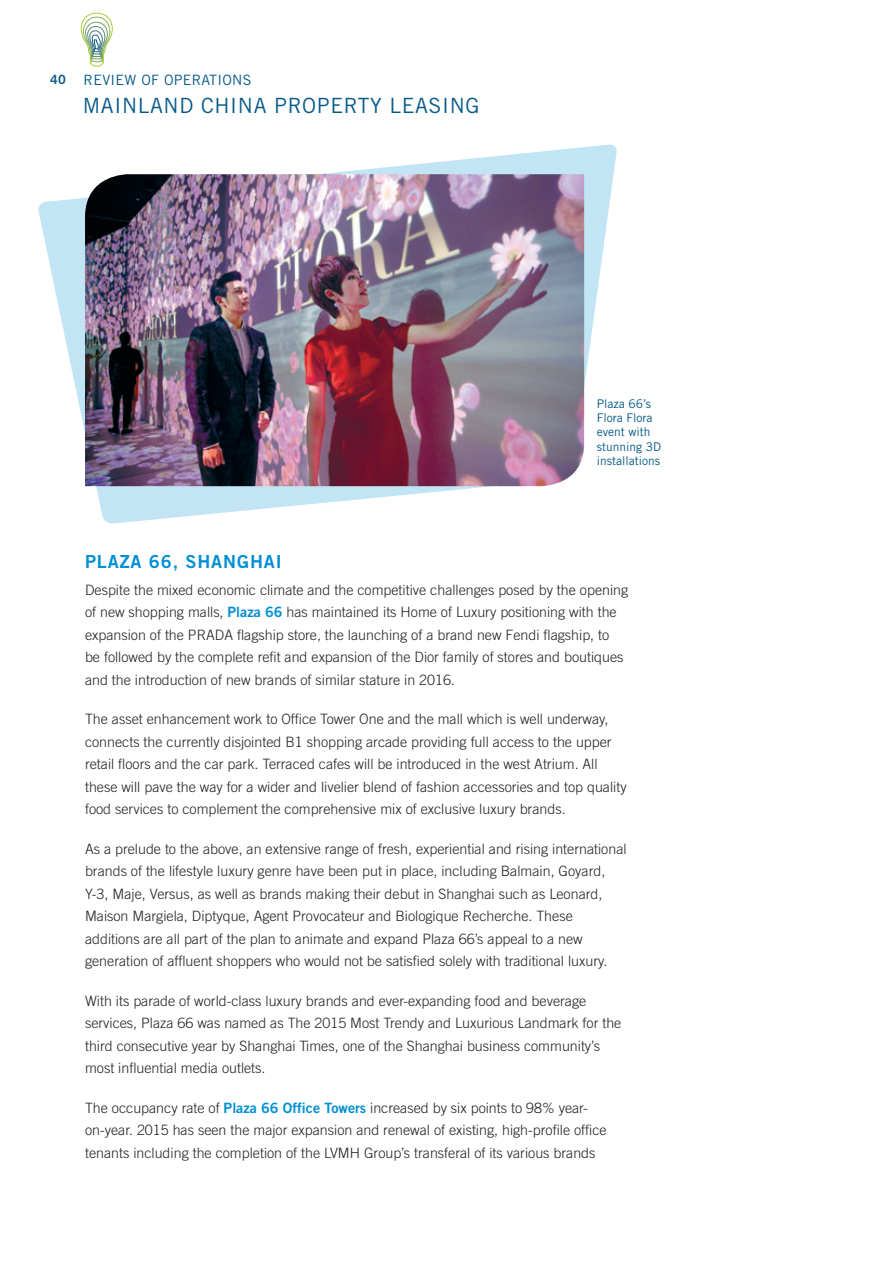
<style>
.page{position:relative;width:893px;height:1263px;background:#fff}
.page>*{position:absolute;margin:0;border:0;box-sizing:border-box;transform-origin:0 0}
.t1{font:21px "Trade Gothic LT Std";letter-spacing:.03em;color:#075a88}
.t2{font:18px "Trade Gothic LT Std Bd 2";letter-spacing:.05em;color:#008fd5}
.t3{font:300 14.25px/22.5px "Trade Gothic LT Std";color:#231f20}
.t4{font:14.25px "Trade Gothic LT Std";letter-spacing:.02em;color:#075a88}
.t5{font:12px/14.2px "Trade Gothic LT Std";color:#075a88}
.s1{font-family:"Trade Gothic LT Std Bd 2";font-size:12.75px}
.s2{font-family:"Trade Gothic LT Std Bd 2";font-weight:400;color:#008fd5}
</style>
<div class="page">
<svg style="left:80px;top:12px;width:33px;height:55px"></svg>
<svg style="left:38px;top:144px;width:579px;height:380px"></svg>
<img style="left:85px;top:174px;width:499px;height:312px">
<p class="t4" style="left:50px;top:71px;width:203px"><span class="s1">40</span> Review of Operations</p>
<h1 class="t1" style="left:83px;top:93px;width:398px">Mainland China Property Leasing</h1>
<p class="t5" style="left:597px;top:396px;width:66px">Plaza 66’s<br>Flora Flora event with stunning 3D installations</p>
<p class="t2" style="left:85px;top:550px;width:198px">Plaza 66, Shanghai</p>
<p class="t3" style="left:85px;top:578px;width:545px">Despite the mixed economic climate and the competitive challenges posed by the opening of new shopping malls, <span class="s2">Plaza 66</span> has maintained its Home of Luxury positioning with the expansion of the PRADA flagship store, the launching of a brand new Fendi flagship, to<br>be followed by the complete refit and expansion of the Dior family of stores and boutiques and the introduction of new brands of similar stature in 2016.</p>
<p class="t3" style="left:85px;top:708px;width:543px">The asset enhancement work to Office Tower One and the mall which is well underway, connects the currently disjointed B1 shopping arcade providing full access to the upper retail floors and the car park. Terraced cafes will be introduced in the west Atrium. All these will pave the way for a wider and livelier blend of fashion accessories and top quality food services to complement the comprehensive mix of exclusive luxury brands.</p>
<p class="t3" style="left:85px;top:837px;width:543px">As a prelude to the above, an extensive range of fresh, experiential and rising international brands of the lifestyle luxury genre have been put in place, including Balmain, Goyard, Y-3, Maje, Versus, as well as brands making their debut in Shanghai such as Leonard, Maison Margiela, Diptyque, Agent Provocateur and Biologique Recherche. These additions are all part of the plan to animate and expand Plaza 66’s appeal to a new generation of affluent shoppers who would not be satisfied solely with traditional luxury.</p>
<p class="t3" style="left:85px;top:989px;width:538px">With its parade of world-class luxury brands and ever-expanding food and beverage services, Plaza 66 was named as The 2015 Most Trendy and Luxurious Landmark for the third consecutive year by Shanghai Times, one of the Shanghai business community’s most influential media outlets.</p>
<p class="t3" style="left:85px;top:1096px;width:523px">The occupancy rate of <span class="s2">Plaza 66 Office Towers</span> increased by six points to 98% year&shy;on-year. 2015 has seen the major expansion and renewal of existing, high-profile office tenants including the completion of the LVMH Group’s transferal of its various brands</p>
</div>
